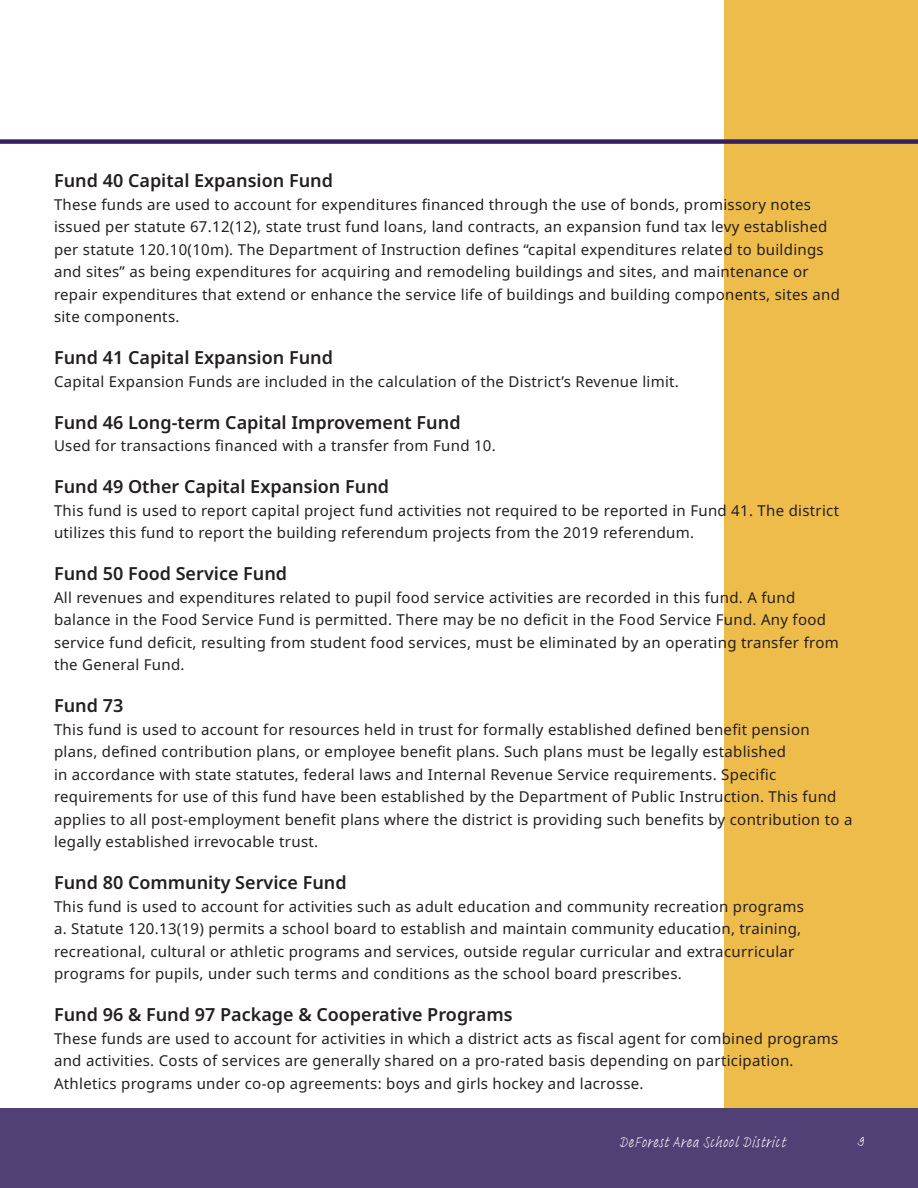
<style>
.page{position:relative;width:918px;height:1188px;background:#fff}
.page>*{position:absolute;margin:0;border:0;box-sizing:border-box;transform-origin:0 0}
.Table_text-black_bol{font:600 18px "Noto Sans";color:#231f20}
.Paragraph_-_NOTO_SAN{font:15px/22.5px "Noto Sans";letter-spacing:.02em;color:#231f20}
.t1{font:15px "Adobe Handwriting Frank";letter-spacing:.05em;color:#fff}
</style>
<div class="page">
<div style="left:724px;top:0;width:194px;height:1145px;background:#eebc4a"></div>
<div style="left:0;top:1108px;width:918px;height:80px;background:#514076"></div>
<div style="left:0;top:139px;width:918px;height:5px;background:#341f62"></div>
<p class="Table_text-black_bol" style="left:54px;top:168px;width:281px">Fund 40 Capital Expansion Fund</p>
<p class="Paragraph_-_NOTO_SAN" style="left:54px;top:193px;width:788px">These funds are used to account for expenditures financed through the use of bonds, promissory notes issued per statute 67.12(12), state trust fund loans, land contracts, an expansion fund tax levy established per statute 120.10(10m). The Department of Instruction defines “capital expenditures related to buildings and sites” as being expenditures for acquiring and remodeling buildings and sites, and maintenance or repair expenditures that extend or enhance the service life of buildings and building components, sites and site components.</p>
<p class="Table_text-black_bol" style="left:54px;top:345px;width:281px">Fund 41 Capital Expansion Fund</p>
<p class="Paragraph_-_NOTO_SAN" style="left:54px;top:370px;width:627px">Capital Expansion Funds are included in the calculation of the District’s Revenue limit.</p>
<p class="Table_text-black_bol" style="left:54px;top:410px;width:408px">Fund 46 Long-term Capital Improvement Fund</p>
<p class="Paragraph_-_NOTO_SAN" style="left:54px;top:435px;width:443px">Used for transactions financed with a transfer from Fund 10.</p>
<p class="Table_text-black_bol" style="left:54px;top:474px;width:337px">Fund 49 Other Capital Expansion Fund</p>
<p class="Paragraph_-_NOTO_SAN" style="left:54px;top:499px;width:787px">This fund is used to report capital project fund activities not required to be reported in Fund 41. The district utilizes this fund to report the building referendum projects from the 2019 referendum.</p>
<p class="Table_text-black_bol" style="left:54px;top:561px;width:235px">Fund 50 Food Service Fund</p>
<p class="Paragraph_-_NOTO_SAN" style="left:54px;top:586px;width:786px">All revenues and expenditures related to pupil food service activities are recorded in this fund. A fund balance in the Food Service Fund is permitted. There may be no deficit in the Food Service Fund. Any food service fund deficit, resulting from student food services, must be eliminated by an operating transfer from the General Fund.</p>
<p class="Table_text-black_bol" style="left:54px;top:693px;width:71px">Fund 73</p>
<p class="Paragraph_-_NOTO_SAN" style="left:54px;top:718px;width:800px">This fund is used to account for resources held in trust for formally established defined benefit pension plans, defined contribution plans, or employee benefit plans. Such plans must be legally established<br>in accordance with state statutes, federal laws and Internal Revenue Service requirements. Specific requirements for use of this fund have been established by the Department of Public Instruction. This fund applies to all post-employment benefit plans where the district is providing such benefits by contribution to a legally established irrevocable trust.</p>
<p class="Table_text-black_bol" style="left:54px;top:870px;width:294px">Fund 80 Community Service Fund</p>
<p class="Paragraph_-_NOTO_SAN" style="left:54px;top:895px;width:751px">This fund is used to account for activities such as adult education and community recreation programs a. Statute 120.13(19) permits a school board to establish and maintain community education, training, recreational, cultural or athletic programs and services, outside regular curricular and extracurricular programs for pupils, under such terms and conditions as the school board prescribes.</p>
<p class="Table_text-black_bol" style="left:54px;top:1002px;width:460px">Fund 96 &amp; Fund 97 Package &amp; Cooperative Programs</p>
<p class="Paragraph_-_NOTO_SAN" style="left:54px;top:1027px;width:786px">These funds are used to account for activities in which a district acts as fiscal agent for combined programs and activities. Costs of services are generally shared on a pro-rated basis depending on participation.<br>Athletics programs under co-op agreements: boys and girls hockey and lacrosse.</p>
<p class="t1" style="left:619px;top:1132px;width:168px">DeForest Area School District</p>
<p class="t1" style="left:857px;top:1131px;width:8px">9</p>
</div>
